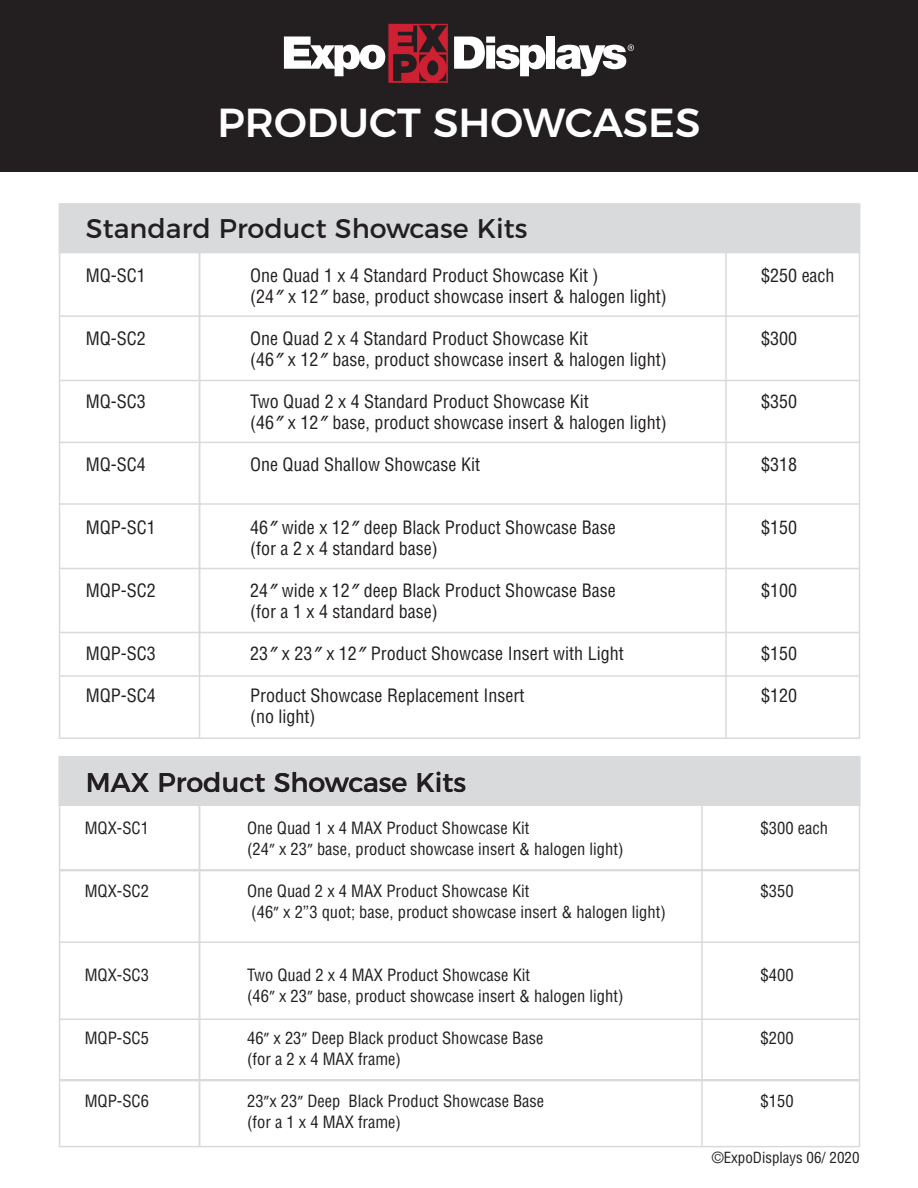
<style>
.page{position:relative;width:918px;height:1188px;background:#fff}
.page>*{position:absolute;margin:0;border:0;box-sizing:border-box;transform-origin:0 0}
.t1{font:500 40.5px "Montserrat";color:#fff}
.t2{font:27px "Montserrat";color:#231f20}
.t3{font:condensed 18px "Helvetica";color:#231f20}
.t4{font:condensed 16.5px "Helvetica";color:#231f20}
.t5{font:condensed 15px "Helvetica";color:#231f20}
.s1{font-family:"Helvetica Neue";font-style:italic;font-stretch:normal}
.s2{font-family:"Myriad Pro";font-stretch:normal}
</style>
<div class="page">
<div style="left:0;top:0;width:918px;height:171px;background:#231f20"></div>
<svg style="left:454px;top:37px;width:91px;height:39px"></svg>
<div style="left:546px;top:37px;width:9px;height:32px;background:#fff"></div>
<svg style="left:284px;top:24px;width:164px;height:59px"></svg>
<svg style="left:556px;top:44px;width:78px;height:32px"></svg>
<div style="left:59px;top:203px;width:801px;height:50px;background:#d9dadc"></div>
<div style="left:59px;top:756px;width:801px;height:50px;background:#d9dadc"></div>
<div style="left:59px;top:756px;width:801px;height:391px;border:2px solid #d9dadc"></div>
<hr style="left:60px;top:869px;width:800px;height:2px;background:#d9dadc">
<hr style="left:60px;top:941px;width:800px;height:2px;background:#d9dadc">
<hr style="left:60px;top:1018px;width:800px;height:2px;background:#d9dadc">
<hr style="left:199px;top:805px;width:1px;height:342px;background:#d9dadc">
<hr style="left:60px;top:1079px;width:800px;height:2px;background:#d9dadc">
<hr style="left:60px;top:315px;width:800px;height:2px;background:#d9dadc">
<hr style="left:60px;top:380px;width:800px;height:1px;background:#d9dadc">
<hr style="left:60px;top:442px;width:800px;height:1px;background:#d9dadc">
<hr style="left:60px;top:503px;width:800px;height:2px;background:#d9dadc">
<hr style="left:60px;top:568px;width:800px;height:1px;background:#d9dadc">
<hr style="left:60px;top:632px;width:800px;height:1px;background:#d9dadc">
<hr style="left:60px;top:675px;width:800px;height:2px;background:#d9dadc">
<hr style="left:725px;top:253px;width:2px;height:485px;background:#d9dadc">
<hr style="left:199px;top:253px;width:1px;height:485px;background:#d9dadc">
<hr style="left:701px;top:805px;width:2px;height:342px;background:#d9dadc">
<h1 class="t1" style="left:217px;top:90px;width:485px">PRODUCT SHOWCASES</h1>
<h2 class="t2" style="left:86px;top:207px;width:443px">Standard Product Showcase Kits</h2>
<p class="t3" style="left:86px;top:264px;width:62px">MQ-SC1</p>
<p class="t3" style="left:250px;top:264px;width:350px">One Quad 1 x 4 Standard Product Showcase Kit )</p>
<p class="t3" style="left:761px;top:264px;width:75px">$250 each</p>
<p class="t3" style="left:250px;top:285px;width:418px">(24<span class="s1">″</span> x 12<span class="s1">″</span> base, product showcase insert &amp; halogen light)</p>
<p class="t3" style="left:86px;top:327px;width:62px">MQ-SC2</p>
<p class="t3" style="left:250px;top:327px;width:339px">One Quad 2 x 4 Standard Product Showcase Kit</p>
<p class="t3" style="left:761px;top:327px;width:37px">$300</p>
<p class="t3" style="left:250px;top:348px;width:418px">(46<span class="s1">″</span> x 12<span class="s1">″</span> base, product showcase insert &amp; halogen light)</p>
<p class="t3" style="left:86px;top:390px;width:62px">MQ-SC3</p>
<p class="t3" style="left:250px;top:390px;width:340px">Two Quad 2 x 4 Standard Product Showcase Kit</p>
<p class="t3" style="left:761px;top:390px;width:37px">$350</p>
<p class="t3" style="left:250px;top:411px;width:418px">(46<span class="s1">″</span> x 12<span class="s1">″</span> base, product showcase insert &amp; halogen light)</p>
<p class="t3" style="left:86px;top:453px;width:62px">MQ-SC4</p>
<p class="t3" style="left:250px;top:453px;width:231px">One Quad Shallow Showcase Kit</p>
<p class="t3" style="left:761px;top:453px;width:37px">$318</p>
<p class="t3" style="left:86px;top:516px;width:72px">MQP-SC1</p>
<p class="t3" style="left:250px;top:516px;width:367px">46<span class="s1">″</span> wide x 12<span class="s1">″</span> deep Black Product Showcase Base</p>
<p class="t3" style="left:761px;top:516px;width:38px">$150</p>
<p class="t3" style="left:250px;top:537px;width:189px">(for a 2 x 4 standard base)</p>
<p class="t3" style="left:86px;top:579px;width:72px">MQP-SC2</p>
<p class="t3" style="left:250px;top:579px;width:367px">24<span class="s1">″</span> wide x 12<span class="s1">″</span> deep Black Product Showcase Base</p>
<p class="t3" style="left:761px;top:579px;width:38px">$100</p>
<p class="t3" style="left:250px;top:600px;width:189px">(for a 1 x 4 standard base)</p>
<p class="t3" style="left:86px;top:642px;width:72px">MQP-SC3</p>
<p class="t3" style="left:250px;top:642px;width:375px">23<span class="s1">″</span> x 23<span class="s1">″</span> x 12<span class="s1">″</span> Product Showcase Insert with Light</p>
<p class="t3" style="left:761px;top:642px;width:37px">$150</p>
<p class="t3" style="left:86px;top:684px;width:72px">MQP-SC4</p>
<p class="t3" style="left:250px;top:684px;width:276px">Product Showcase Replacement Insert</p>
<p class="t3" style="left:761px;top:684px;width:38px">$120</p>
<p class="t3" style="left:250px;top:705px;width:67px">(no light)</p>
<h2 class="t2" style="left:86px;top:761px;width:382px">MAX Product Showcase Kits</h2>
<p class="t4" style="left:85px;top:818px;width:66px">MQX-SC1</p>
<p class="t4" style="left:247px;top:818px;width:284px">One Quad 1 x 4 MAX Product Showcase Kit</p>
<p class="t4" style="left:761px;top:818px;width:69px">$300 each</p>
<p class="t4" style="left:247px;top:839px;width:378px">(24<span class="s2">”</span> x 23<span class="s2">”</span> base, product showcase insert &amp; halogen light)</p>
<p class="t4" style="left:85px;top:881px;width:66px">MQX-SC2</p>
<p class="t4" style="left:247px;top:881px;width:284px">One Quad 2 x 4 MAX Product Showcase Kit</p>
<p class="t4" style="left:761px;top:881px;width:35px">$350</p>
<p class="t4" style="left:251px;top:902px;width:416px">(46<span class="s2">”</span> x 2”3 quot; base, product showcase insert &amp; halogen light)</p>
<p class="t4" style="left:85px;top:965px;width:66px">MQX-SC3</p>
<p class="t4" style="left:247px;top:965px;width:284px">Two Quad 2 x 4 MAX Product Showcase Kit</p>
<p class="t4" style="left:761px;top:965px;width:35px">$400</p>
<p class="t4" style="left:247px;top:986px;width:378px">(46<span class="s2">”</span> x 23<span class="s2">”</span> base, product showcase insert &amp; halogen light)</p>
<p class="t4" style="left:85px;top:1028px;width:66px">MQP-SC5</p>
<p class="t4" style="left:247px;top:1028px;width:298px">46<span class="s2">”</span> x 23<span class="s2">”</span> Deep Black product Showcase Base</p>
<p class="t4" style="left:761px;top:1028px;width:35px">$200</p>
<p class="t4" style="left:247px;top:1049px;width:155px">(for a 2 x 4 MAX frame)</p>
<p class="t4" style="left:85px;top:1091px;width:66px">MQP-SC6</p>
<p class="t4" style="left:247px;top:1091px;width:299px">23<span class="s2">”</span>x 23<span class="s2">”</span> Deep Black Product Showcase Base</p>
<p class="t4" style="left:761px;top:1091px;width:35px">$150</p>
<p class="t4" style="left:247px;top:1112px;width:155px">(for a 1 x 4 MAX frame)</p>
<p class="t5" style="left:712px;top:1148px;width:149px">©ExpoDisplays 06/ 2020</p>
</div>
